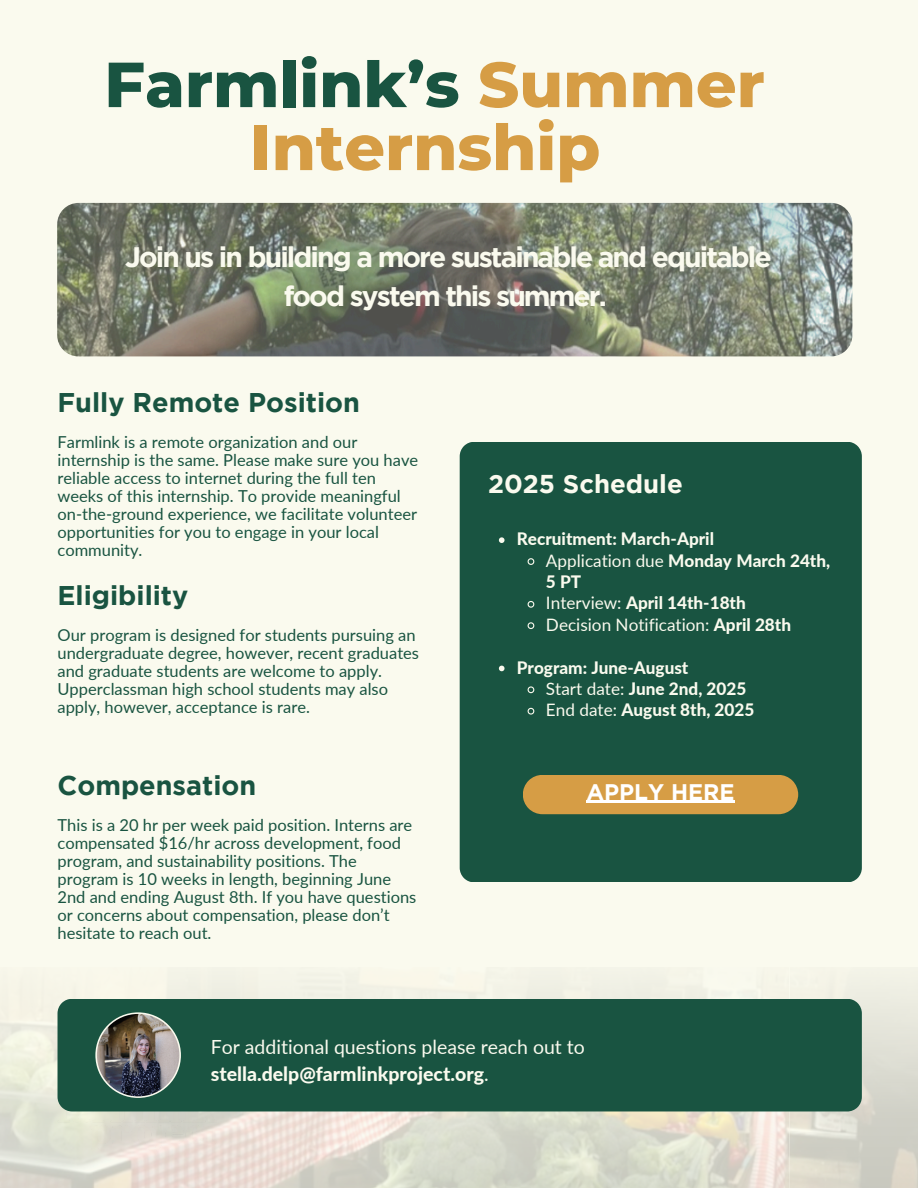
<style>
.page{position:relative;width:918px;height:1188px;background:#fafaee}
.page>*{position:absolute;margin:0;border:0;box-sizing:border-box;transform-origin:0 0}
.t1{font:800 63.45px/63px "Montserrat";color:#d69d45;text-align:center}
.t2{font:700 28.2px/39.3px "Gotham";letter-spacing:-.07em;color:#fafaee;text-align:center}
.t3{font:700 27px "Gotham";color:#195441}
.t4{font:700 25.8px "Gotham";color:#fafaee}
.t5{font:700 22.5px "Gotham";color:#fff}
.t6{font:19.5px/27px "Lato";color:#fafaee}
.t7{font:800 17.1px/21.3px "Lato";color:#fafaee}
.t8{font:17.1px "Lato";color:#fafaee}
.t9{font:16.5px/18px "Lato";color:#195441}
.s1{color:#195441}
.s2{font-weight:400}
.s3{font-weight:800}
</style>
<div class="page">
<div style="left:460px;top:442px;width:402px;height:440px;background:#195441"></div>
<svg style="left:499px;top:537px;width:6px;height:6px"></svg>
<svg style="left:527px;top:557px;width:8px;height:9px"></svg>
<svg style="left:527px;top:600px;width:8px;height:9px"></svg>
<svg style="left:527px;top:621px;width:8px;height:9px"></svg>
<svg style="left:499px;top:666px;width:6px;height:5px"></svg>
<svg style="left:527px;top:686px;width:8px;height:8px"></svg>
<svg style="left:527px;top:707px;width:8px;height:8px"></svg>
<div style="left:523px;top:775px;width:275px;height:39px;background:#d69d45"></div>
<hr style="left:586px;top:801px;width:149px;height:2px;background:#fff">
<img style="left:57px;top:203px;width:795px;height:153px;border-radius:21px">
<svg style="left:0;top:983px;width:395px;height:205px"></svg>
<svg style="left:395px;top:983px;width:395px;height:205px"></svg>
<svg style="left:790px;top:983px;width:128px;height:205px"></svg>
<div style="left:58px;top:999px;width:804px;height:112px;background:#195441"></div>
<img style="left:95px;top:1012px;width:86px;height:86px">
<p class="t1" style="left:104px;top:53px;width:662px"><span class="s1">Farmlink’s</span> Summer<br>Internship</p>
<p class="t2" style="left:125px;top:239px;width:648px">Join us in building a more sustainable and equitable food system this summer.</p>
<h3 class="t3" style="left:58px;top:392px;width:304px">Fully Remote Position</h3>
<p class="t9" style="left:58px;top:433px;width:362px">Farmlink is a remote organization and our internship is the same. Please make sure you have reliable access to internet during the full ten weeks of this internship. To provide meaningful on-the-ground experience, we facilitate volunteer opportunities for you to engage in your local community.</p>
<h2 class="t3" style="left:58px;top:585px;width:132px">Eligibility</h2>
<p class="t9" style="left:58px;top:625px;width:363px">Our program is designed for students pursuing an undergraduate degree, however, recent graduates and graduate students are welcome to apply.<br>Upperclassman high school students may also apply, however, acceptance is rare.</p>
<p class="t3" style="left:58px;top:775px;width:200px">Compensation</p>
<p class="t9" style="left:58px;top:815px;width:360px">This is a 20 hr per week paid position. Interns are compensated $16/hr across development, food program, and sustainability positions. The program is 10 weeks in length, beginning June 2nd and ending August 8th. If you have questions or concerns about compensation, please don’t hesitate to reach out.</p>
<h1 class="t4" style="left:488px;top:474px;width:196px">2025 Schedule</h1>
<p class="t7" style="left:517px;top:528px;width:199px">Recruitment: March-April</p>
<h2 class="t7" style="left:546px;top:549px;width:286px"><span class="s2">Application due</span> Monday March 24th,<br>5 PT</h2>
<h2 class="t7" style="left:546px;top:592px;width:201px"><span class="s2">Interview:</span> April 14th-18th</h2>
<h5 class="t8" style="left:546px;top:614px;width:247px">Decision Notification: <span class="s3">April 28th</span></h5>
<h2 class="t7" style="left:517px;top:656px;width:173px">Program: June-August</h2>
<h5 class="t7" style="left:546px;top:678px;width:202px"><span class="s2">Start date:</span> June 2nd, 2025</h5>
<h2 class="t7" style="left:546px;top:699px;width:210px"><span class="s2">End date:</span> August 8th, 2025</h2>
<h5 class="t5" style="left:586px;top:783px;width:150px">APPLY HERE</h5>
<p class="t6" style="left:211px;top:1033px;width:376px">For additional questions please reach out to <span class="s3">stella.delp@farmlinkproject.org</span>.</p>
</div>
